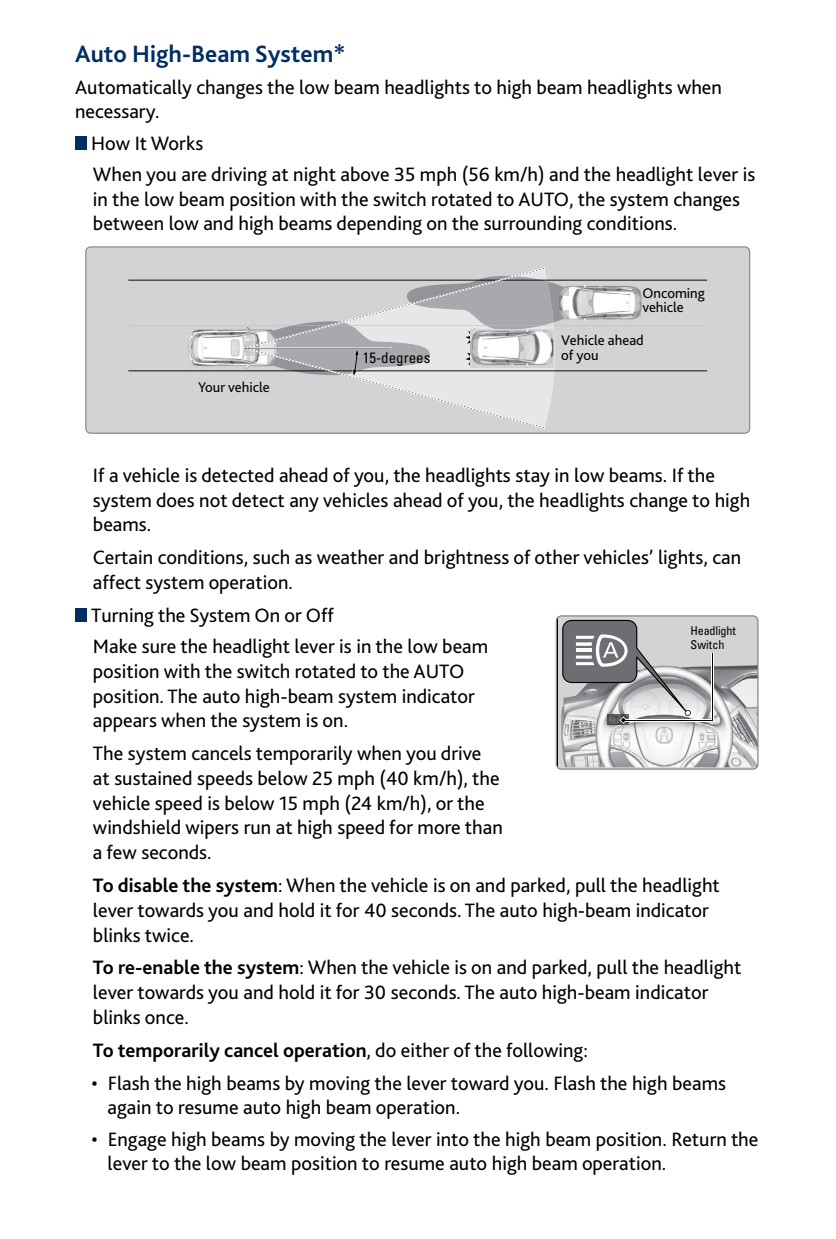
<style>
.page{position:relative;width:836px;height:1239px;background:#fff}
.page>*{position:absolute;margin:0;border:0;box-sizing:border-box;transform-origin:0 0}
.t1{font:700 24.75px "Bliss 2";color:#002d62}
.t2{font:20.25px/24.8px "Bliss 2";color:#000}
.t3{font:700 20.25px "Bliss 2";color:#000}
.t4{font:condensed 15.08px "Univers LT Std";color:#000}
.t5{font:14.62px/14.6px "Bliss 2";color:#000}
.t6{font:condensed 12.15px "Univers LT Std";letter-spacing:-.015em;color:#000}
.s1{font-weight:700}
.s2{font-weight:400}
</style>
<div class="page">
<div style="left:75px;top:136px;width:12px;height:14px;background:#002d62"></div>
<div style="left:86px;top:247px;width:663px;height:186px;background:#d1d3d4;border-radius:5px"></div>
<svg style="left:128px;top:267px;width:578px;height:162px"></svg>
<img style="left:470px;top:329px;width:83px;height:38px">
<div style="left:85px;top:246px;width:664px;height:188px;border:1px solid #808285;border-radius:5px"></div>
<div style="left:75px;top:608px;width:12px;height:14px;background:#002d62"></div>
<svg style="left:557px;top:617px;width:199px;height:150px"></svg>
<hr style="left:623px;top:720px;width:89px;height:1px;background:#000">
<hr style="left:711px;top:653px;width:1px;height:67px;background:#000">
<div style="left:555px;top:615px;width:203px;height:154px;border:1px solid #808285;border-radius:5px"></div>
<p class="t1" style="left:75px;top:39px;width:271px">Auto High-Beam System*</p>
<p class="t2" style="left:75px;top:74px;width:648px">Automatically changes the low beam headlights to high beam headlights when necessary.</p>
<p class="t2" style="left:91px;top:127px;width:665px;line-height:31.3px">How It Works<br>When you are driving at night above 35 mph (56 km/h) and the headlight lever is</p>
<p class="t2" style="left:93px;top:186px;width:648px">in the low beam position with the switch rotated to AUTO, the system changes between low and high beams depending on the surrounding conditions.</p>
<p class="t5" style="left:198px;top:379px;width:73px">Your vehicle</p>
<p class="t4" style="left:363px;top:348px;width:69px">15-degrees</p>
<p class="t5" style="left:642px;top:285px;width:64px">Oncoming vehicle</p>
<p class="t5" style="left:561px;top:332px;width:84px">Vehicle ahead of you</p>
<p class="t2" style="left:93px;top:462px;width:658px">If a vehicle is detected ahead of you, the headlights stay in low beams. If the system does not detect any vehicles ahead of you, the headlights change to high beams.</p>
<p class="t2" style="left:93px;top:544px;width:649px">Certain conditions, such as weather and brightness of other vehicles’ lights, can affect system operation.</p>
<p class="t2" style="left:91px;top:599px;width:398px;line-height:31.3px">Turning the System On or Off<br>Make sure the headlight lever is in the low beam</p>
<p class="t2" style="left:93px;top:658px;width:383px">position with the switch rotated to the AUTO position. The auto high-beam system indicator appears when the system is on.</p>
<p class="t2" style="left:93px;top:740px;width:411px">The system cancels temporarily when you drive at sustained speeds below 25 mph (40 km/h), the vehicle speed is below 15 mph (24 km/h), or the windshield wipers run at high speed for more than a few seconds.</p>
<p class="t2" style="left:93px;top:872px;width:628px"><span class="s1">To disable the system</span>: When the vehicle is on and parked, pull the headlight lever towards you and hold it for 40 seconds. The auto high-beam indicator blinks twice.</p>
<p class="t2" style="left:93px;top:954px;width:649px"><span class="s1">To re-enable the system</span>: When the vehicle is on and parked, pull the headlight lever towards you and hold it for 30 seconds. The auto high-beam indicator blinks once.</p>
<p class="t3" style="left:93px;top:1037px;width:496px">To temporarily cancel operation<span class="s2">, do either of the following:</span></p>
<p class="t2" style="left:107px;top:1070px;width:619px;text-indent:-16px">• Flash the high beams by moving the lever toward you. Flash the high beams again to resume auto high beam operation.</p>
<p class="t2" style="left:107px;top:1126px;width:652px;text-indent:-16px">• Engage high beams by moving the lever into the high beam position. Return the lever to the low beam position to resume auto high beam operation.</p>
<p class="t6" style="left:690px;top:623px;width:47px">Headlight</p>
<p class="t6" style="left:690px;top:636px;width:35px">Switch</p>
</div>
